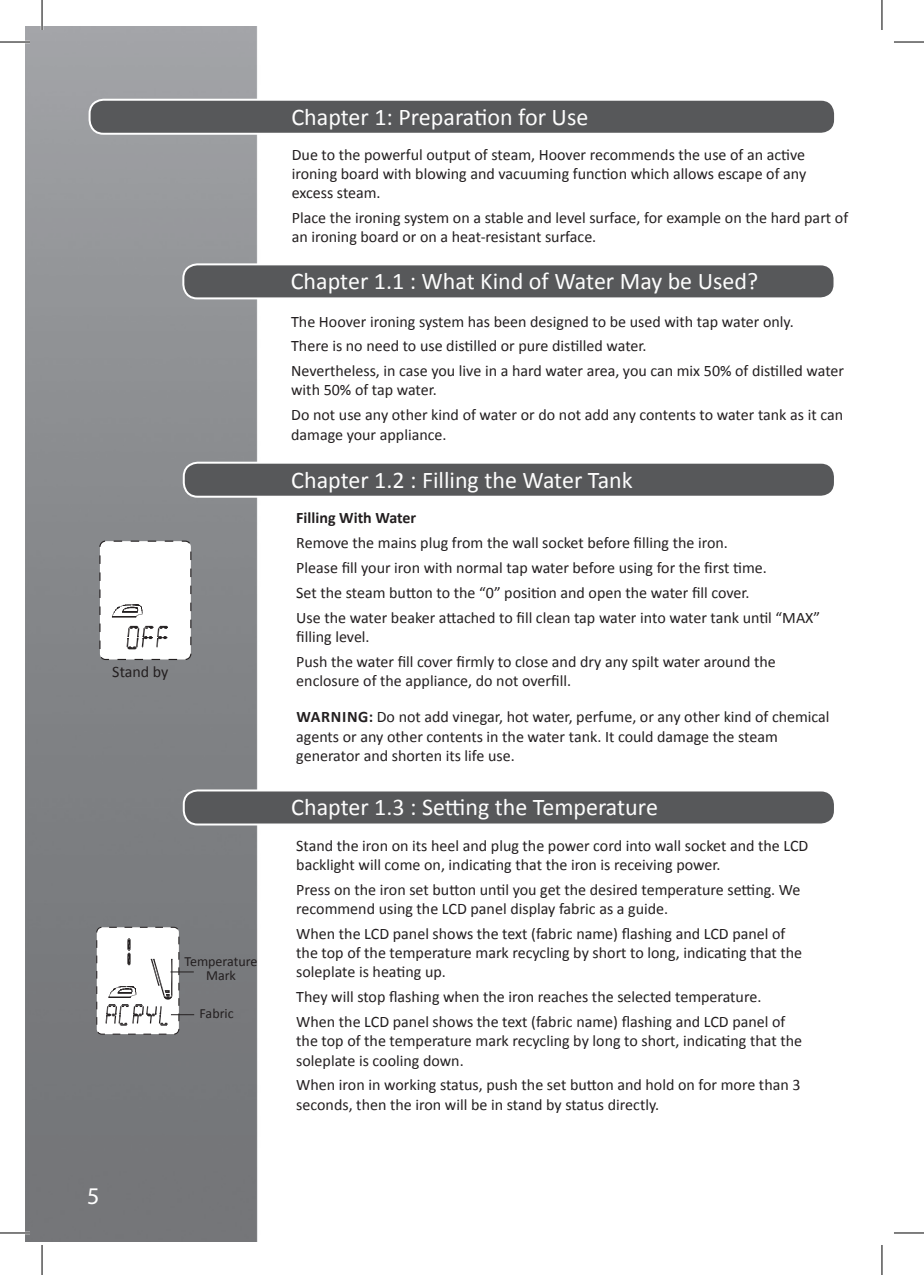
<style>
.page{position:relative;width:924px;height:1275px;background:#fff}
.page>*{position:absolute;margin:0;border:0;box-sizing:border-box;transform-origin:0 0}
.t1{font:24px "Calibri";color:#fdfdfd}
.t2{font:24px "Myriad Pro";color:#fff}
.t3{font:16px/19.2px "Calibri";color:#231f20}
.t4{font:700 16px "Calibri";color:#231f20}
.t5{font:14px/13.6px "Calibri";color:#231f20;text-align:center}
.s1{font-weight:700}
</style>
<div class="page">
<img style="left:25px;top:27px;width:807px;height:1214px">
<div style="left:89px;top:100px;width:745px;height:34px;background:#57585a;border-radius:14px"></div>
<div style="left:88px;top:99px;width:747px;height:36px;border:2px solid #fff;border-radius:14px"></div>
<div style="left:183px;top:264px;width:651px;height:34px;background:#57585a;border-radius:14px"></div>
<div style="left:182px;top:263px;width:653px;height:36px;border:2px solid #fff;border-radius:14px"></div>
<div style="left:184px;top:463px;width:650px;height:34px;background:#57585a;border-radius:14px"></div>
<div style="left:183px;top:462px;width:652px;height:36px;border:2px solid #fff;border-radius:14px"></div>
<div style="left:184px;top:790px;width:650px;height:34px;background:#57585a;border-radius:14px"></div>
<div style="left:183px;top:789px;width:652px;height:36px;border:2px solid #fff;border-radius:14px"></div>
<div style="left:100px;top:541px;width:91px;height:118px;background:#fff;border-radius:6px"></div>
<div style="left:99px;top:540px;width:92px;height:120px;border:1px dashed #231f20;border-radius:6px"></div>
<svg style="left:112px;top:604px;width:31px;height:13px"></svg>
<svg style="left:126px;top:626px;width:42px;height:23px"></svg>
<div style="left:97px;top:927px;width:82px;height:107px;background:#fff;border-radius:5px"></div>
<div style="left:96px;top:926px;width:83px;height:108px;border:1px dashed #231f20;border-radius:5px"></div>
<svg style="left:105px;top:938px;width:89px;height:87px"></svg>
<hr style="left:0;top:41px;width:30px;height:2px;background:#fff">
<hr style="left:0;top:1231px;width:30px;height:3px;background:#fff">
<hr style="left:41px;top:0;width:2px;height:30px;background:#fff">
<hr style="left:0;top:42px;width:30px;height:1px;background:#000">
<hr style="left:893px;top:42px;width:30px;height:1px;background:#000">
<hr style="left:0;top:1232px;width:30px;height:1px;background:#000">
<hr style="left:893px;top:1232px;width:30px;height:1px;background:#000">
<hr style="left:42px;top:0;width:1px;height:30px;background:#000">
<hr style="left:42px;top:1245px;width:1px;height:30px;background:#000">
<hr style="left:881px;top:0;width:1px;height:30px;background:#000">
<hr style="left:881px;top:1245px;width:1px;height:30px;background:#000">
<p class="t3" style="left:112px;top:662px;width:58px">Stand by</p>
<h1 class="t2" style="left:87px;top:1180px;width:14px">5</h1>
<p class="t5" style="left:184px;top:954px;width:74px">Temperature<br>Mark</p>
<p class="t5" style="left:199px;top:1007px;width:36px">Fabric</p>
<h1 class="t1" style="left:291px;top:101px;width:298px">Chapter 1: Preparation for Use</h1>
<p class="t3" style="left:291px;top:145px;width:516px;text-align:justify">Due to the powerful output of steam, Hoover recommends the use of an active ironing board with blowing and vacuuming function which allows escape of any excess steam.</p>
<p class="t3" style="left:291px;top:208px;width:557px">Place the ironing system on a stable and level surface, for example on the hard part of an ironing board or on a heat-resistant surface.</p>
<h1 class="t1" style="left:291px;top:266px;width:468px">Chapter 1.1 : What Kind of Water May be Used?</h1>
<p class="t3" style="left:291px;top:309px;width:554px;line-height:24.8px">The Hoover ironing system has been designed to be used with tap water only.<br>There is no need to use distilled or pure distilled water.<br>Nevertheless, in case you live in a hard water area, you can mix 50% of distilled water</p>
<p class="t3" style="left:291px;top:378px;width:553px;line-height:24.8px">with 50% of tap water.<br>Do not use any other kind of water or do not add any contents to water tank as it can</p>
<p class="t3" style="left:291px;top:425px;width:157px">damage your appliance.</p>
<h1 class="t1" style="left:291px;top:464px;width:343px">Chapter 1.2 : Filling the Water Tank</h1>
<p class="t4" style="left:296px;top:507px;width:121px">Filling With Water</p>
<p class="t3" style="left:296px;top:530px;width:525px;line-height:24.8px">Remove the mains plug from the wall socket before filling the iron.<br>Please fill your iron with normal tap water before using for the first time.<br>Set the steam button to the “0” position and open the water fill cover.<br>Use the water beaker attached to fill clean tap water into water tank until “MAX”</p>
<p class="t3" style="left:296px;top:624px;width:481px;line-height:24.8px">filling level.<br>Push the water fill cover firmly to close and dry any spilt water around the</p>
<p class="t3" style="left:296px;top:671px;width:276px">enclosure of the appliance, do not overfill.</p>
<p class="t3" style="left:296px;top:707px;width:534px"><span class="s1">Warning:</span> Do not add vinegar, hot water, perfume, or any other kind of chemical agents or any other contents in the water tank. It could damage the steam generator and shorten its life use.</p>
<h1 class="t1" style="left:291px;top:792px;width:368px">Chapter 1.3 : Setting the Temperature</h1>
<p class="t3" style="left:296px;top:836px;width:513px">Stand the iron on its heel and plug the power cord into wall socket and the LCD backlight will come on, indicating that the iron is receiving power.</p>
<p class="t3" style="left:296px;top:880px;width:505px">Press on the iron set button until you get the desired temperature setting. We recommend using the LCD panel display fabric as a guide.</p>
<p class="t3" style="left:296px;top:924px;width:507px">When the LCD panel shows the text (fabric name) flashing and LCD panel of the top of the temperature mark recycling by short to long, indicating that the soleplate is heating up.</p>
<p class="t3" style="left:296px;top:984px;width:490px;line-height:24.8px">They will stop flashing when the iron reaches the selected temperature.<br>When the LCD panel shows the text (fabric name) flashing and LCD panel of</p>
<p class="t3" style="left:296px;top:1031px;width:507px">the top of the temperature mark recycling by long to short, indicating that the soleplate is cooling down.</p>
<p class="t3" style="left:296px;top:1075px;width:505px">When iron in working status, push the set button and hold on for more than 3 seconds, then the iron will be in stand by status directly.</p>
</div>
